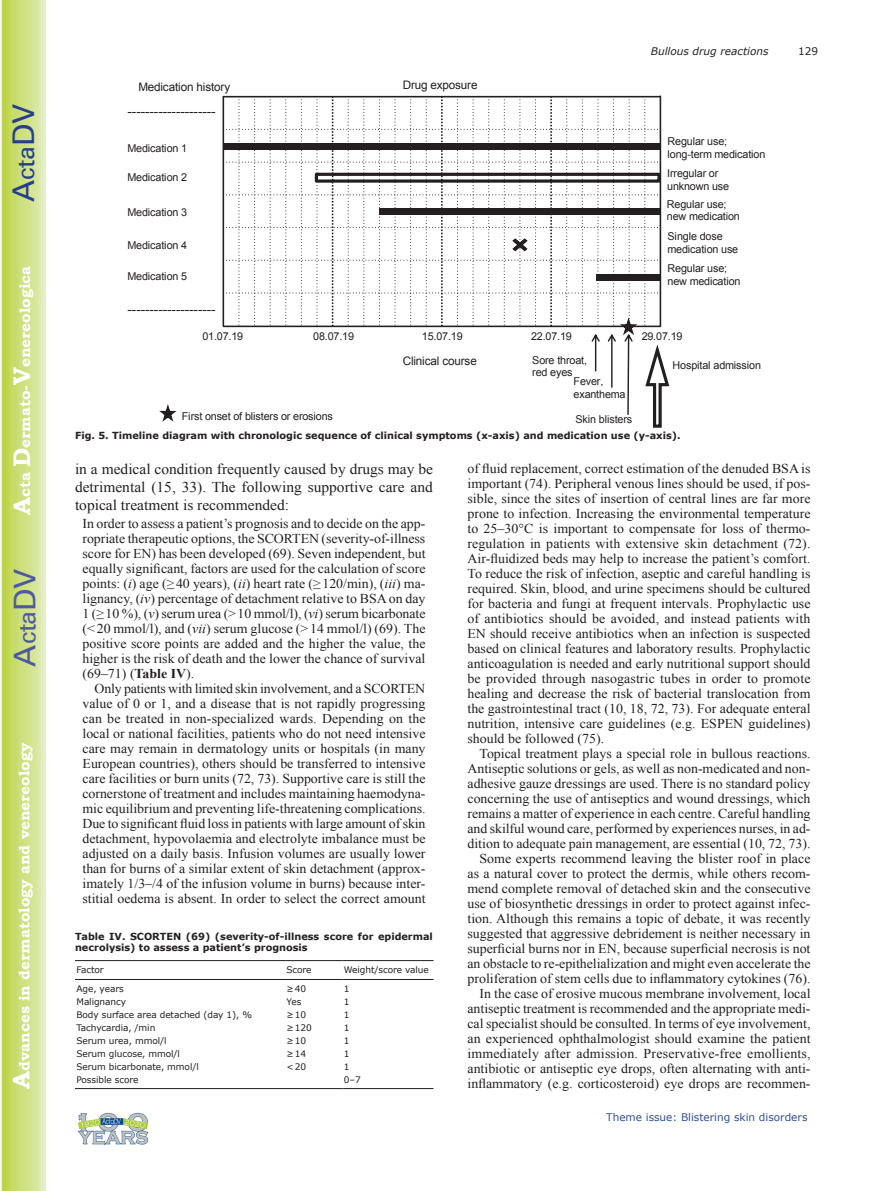
<style>
.page{position:relative;width:893px;height:1191px;background:#fff}
.page>*{position:absolute;margin:0;border:0;box-sizing:border-box;transform-origin:0 0}
.t1{font:30px "Univers";color:#4d5a9e}
.t2{font:30px "Univers";color:#253f8e}
.t3{font:15px/17.9px "Times New Roman";color:#231f20;text-align:justify}
.t4{font:700 15px "Bookman Old Style";color:#fff}
.t5{font:13.5px/15px "Times New Roman";color:#231f20;text-align:justify}
.t6{font:13.5px "Arial";color:#231f20}
.t7{font:11.7px "Arial";letter-spacing:-.01em;color:#231f20}
.t8{font:10.8px/12.6px "Arial";letter-spacing:-.015em;color:#231f20}
.t9{font:10.5px "Verdana";color:#324f95}
.t10{font:italic 10.5px "Verdana";color:#231f20}
.t11{font:10.5px "Verdana";color:#231f20}
.t12{font:700 9.75px/11.7px "Verdana";color:#231f20}
.t13{font:9px "Verdana";letter-spacing:-.01em;color:#231f20}
.s1{font-size:24px}
.s2{font-style:italic}
.s3{font-weight:700}
</style>
<div class="page">
<svg style="left:1px;top:0;width:45px;height:1191px;background:#cfe084"></svg>
<img style="left:78px;top:1113px;width:70px;height:31px">
<svg style="left:159px;top:404px;width:18px;height:18px"></svg>
<svg style="left:223px;top:96px;width:447px;height:332px"></svg>
<hr style="left:75px;top:1088px;width:210px;height:1px;background:#231f20">
<hr style="left:285px;top:1088px;width:57px;height:1px;background:#231f20">
<hr style="left:342px;top:1088px;width:92px;height:1px;background:#231f20">
<hr style="left:75px;top:960px;width:210px;height:1px;background:#231f20">
<hr style="left:285px;top:960px;width:57px;height:1px;background:#231f20">
<hr style="left:342px;top:960px;width:92px;height:1px;background:#231f20">
<hr style="left:75px;top:979px;width:210px;height:1px;background:#231f20">
<hr style="left:285px;top:979px;width:57px;height:1px;background:#231f20">
<hr style="left:342px;top:979px;width:92px;height:1px;background:#231f20">
<h1 class="t2" style="left:6px;top:202px;width:100px;rotate:-90deg">A<span class="s1">cta</span>DV</h1>
<p class="t4" style="left:16px;top:515px;width:251px;rotate:-90deg"><span class="s1">A</span>cta <span class="s1">D</span>ermato-<span class="s1">V</span>enereologica</p>
<h1 class="t1" style="left:7px;top:666px;width:100px;rotate:-90deg">A<span class="s1">cta</span>DV</h1>
<p class="t4" style="left:15px;top:1088px;width:347px;rotate:-90deg"><span class="s1">A</span>dvances in dermatology and venereology</p>
<p class="t7" style="left:138px;top:79px;width:93px">Medication history</p>
<p class="t6" style="left:128px;top:102px;width:90px">--------------------</p>
<p class="t8" style="left:128px;top:142px;width:61px">Medication 1</p>
<p class="t8" style="left:128px;top:171px;width:61px">Medication 2</p>
<p class="t8" style="left:128px;top:205px;width:61px">Medication 3</p>
<p class="t8" style="left:128px;top:239px;width:61px">Medication 4</p>
<p class="t7" style="left:403px;top:78px;width:76px">Drug exposure</p>
<p class="t10" style="left:651px;top:44px;width:119px">Bullous drug reactions</p>
<p class="t11" style="left:798px;top:44px;width:22px">129</p>
<p class="t8" style="left:668px;top:135px;width:99px">Regular use; long-term medication</p>
<p class="t8" style="left:667px;top:167px;width:63px">Irregular or unknown use</p>
<p class="t8" style="left:667px;top:197px;width:74px">Regular use; new medication</p>
<p class="t8" style="left:668px;top:230px;width:72px">Single dose medication use</p>
<p class="t8" style="left:128px;top:270px;width:61px">Medication 5</p>
<p class="t8" style="left:668px;top:262px;width:74px">Regular use; new medication</p>
<p class="t6" style="left:128px;top:300px;width:90px">--------------------</p>
<p class="t8" style="left:202px;top:330px;width:42px">01.07.19</p>
<p class="t8" style="left:313px;top:330px;width:42px">08.07.19</p>
<p class="t8" style="left:422px;top:330px;width:42px">15.07.19</p>
<p class="t8" style="left:531px;top:330px;width:42px">22.07.19</p>
<p class="t8" style="left:642px;top:330px;width:42px">29.07.19</p>
<p class="t8" style="left:182px;top:409px;width:153px">First onset of blisters or erosions</p>
<p class="t7" style="left:403px;top:353px;width:76px">Clinical course</p>
<p class="t8" style="left:532px;top:353px;width:56px">Sore throat, red eyes</p>
<p class="t8" style="left:574px;top:375px;width:53px">Fever, exanthema</p>
<p class="t8" style="left:575px;top:413px;width:58px">Skin blisters</p>
<p class="t8" style="left:673px;top:359px;width:90px">Hospital admission</p>
<p class="t12" style="left:75px;top:430px;width:607px">Fig. 5. Timeline diagram with chronologic sequence of clinical symptoms (x-axis) and medication use (y-axis).</p>
<p class="t3" style="left:75px;top:460px;width:360px">in a medical condition frequently caused by drugs may be detrimental (15, 33). The following supportive care and topical treatment is recommended:</p>
<p class="t5" style="left:82px;top:515px;width:345px">In order to assess a patient’s prognosis and to decide on the app&shy;ropriate therapeutic options, the SCORTEN (severity-of-illness score for EN) has been developed (69). Seven independent, but equally significant, factors are used for the calculation of score points: (<span class="s2">i</span>) age (≥40 years), (<span class="s2">ii</span>) heart rate (≥120/min), (<span class="s2">iii</span>) ma&shy;lignancy, (<span class="s2">iv</span>) percentage of detachment relative to BSA on day 1 (≥10 %), (<span class="s2">v</span>) serum urea (&gt;10 mmol/l), (<span class="s2">vi</span>) serum bicarbonate (&lt;20 mmol/l), and (<span class="s2">vii</span>) serum glucose (&gt;14 mmol/l) (69). The positive score points are added and the higher the value, the higher is the risk of death and the lower the chance of survival (69–71) (<span class="s3">Table IV</span>).</p>
<p class="t5" style="left:82px;top:680px;width:345px;text-indent:12px">Only patients with limited skin involvement, and a SCORTEN value of 0 or 1, and a disease that is not rapidly progressing can be treated in non-specialized wards. Depending on the local or national facilities, patients who do not need intensive care may remain in dermatology units or hospitals (in many European countries), others should be transferred to intensive care facilities or burn units (72, 73). Supportive care is still the cornerstone of treatment and includes maintaining haemodyna&shy;mic equilibrium and preventing life-threatening complications.<br>Due to significant fluid loss in patients with large amount of skin detachment, hypovolaemia and electrolyte imbalance must be adjusted on a daily basis. Infusion volumes are usually lower than for burns of a similar extent of skin detachment (approx&shy;imately 1/3–/4 of the infusion volume in burns) because inter&shy;stitial oedema is absent. In order to select the correct amount</p>
<p class="t12" style="left:75px;top:930px;width:359px">Table IV. SCORTEN (69) (severity-of-illness score for epidermal necrolysis) to assess a patient’s prognosis</p>
<p class="t13" style="left:76px;top:964px;width:29px">Factor</p>
<p class="t13" style="left:286px;top:964px;width:27px">Score</p>
<p class="t13" style="left:344px;top:964px;width:86px">Weight/score value</p>
<p class="t13" style="left:76px;top:983px;width:49px">Age, years</p>
<p class="t13" style="left:286px;top:983px;width:21px">≥40</p>
<p class="t13" style="left:344px;top:983px;width:7px">1</p>
<p class="t13" style="left:76px;top:996px;width:51px">Malignancy</p>
<p class="t13" style="left:286px;top:996px;width:16px">Yes</p>
<p class="t13" style="left:344px;top:996px;width:7px">1</p>
<p class="t13" style="left:76px;top:1009px;width:177px">Body surface area detached (day 1), %</p>
<p class="t13" style="left:286px;top:1009px;width:21px">≥10</p>
<p class="t13" style="left:344px;top:1009px;width:7px">1</p>
<p class="t13" style="left:76px;top:1022px;width:80px">Tachycardia, /min</p>
<p class="t13" style="left:286px;top:1022px;width:27px">≥120</p>
<p class="t13" style="left:344px;top:1022px;width:7px">1</p>
<p class="t13" style="left:76px;top:1035px;width:92px">Serum urea, mmol/l</p>
<p class="t13" style="left:286px;top:1035px;width:21px">≥10</p>
<p class="t13" style="left:344px;top:1035px;width:7px">1</p>
<p class="t13" style="left:76px;top:1047px;width:105px">Serum glucose, mmol/l</p>
<p class="t13" style="left:286px;top:1047px;width:21px">≥14</p>
<p class="t13" style="left:344px;top:1047px;width:7px">1</p>
<p class="t13" style="left:76px;top:1060px;width:124px">Serum bicarbonate, mmol/l</p>
<p class="t13" style="left:286px;top:1060px;width:21px">&lt;20</p>
<p class="t13" style="left:344px;top:1060px;width:7px">1</p>
<p class="t13" style="left:76px;top:1073px;width:63px">Possible score</p>
<p class="t13" style="left:344px;top:1073px;width:18px">0–7</p>
<p class="t5" style="left:467px;top:461px;width:345px">of fluid replacement, correct estimation of the denuded BSA is important (74). Peripheral venous lines should be used, if pos&shy;sible, since the sites of insertion of central lines are far more prone to infection. Increasing the environmental temperature to 25–30°C is important to compensate for loss of thermo&shy;regulation in patients with extensive skin detachment (72).<br>Air-fluidized beds may help to increase the patient’s comfort.<br>To reduce the risk of infection, aseptic and careful handling is required. Skin, blood, and urine specimens should be cultured for bacteria and fungi at frequent intervals. Prophylactic use of antibiotics should be avoided, and instead patients with EN should receive antibiotics when an infection is suspected based on clinical features and laboratory results. Prophylactic anticoagulation is needed and early nutritional support should be provided through nasogastric tubes in order to promote healing and decrease the risk of bacterial translocation from the gastrointestinal tract (10, 18, 72, 73). For adequate enteral nutrition, intensive care guidelines (e.g. ESPEN guidelines) should be followed (75).</p>
<p class="t5" style="left:467px;top:746px;width:345px;text-align:right">Topical treatment plays a special role in bullous reactions.<br>Antiseptic solutions or gels, as well as non-medicated and non&shy;adhesive gauze dressings are used. There is no standard policy concerning the use of antiseptics and wound dressings, which remains a matter of experience in each centre. Careful handling and skilful wound care, performed by experiences nurses, in ad&shy;dition to adequate pain management, are essential (10, 72, 73).<br>Some experts recommend leaving the blister roof in place as a natural cover to protect the dermis, while others recom&shy;mend complete removal of detached skin and the consecutive use of biosynthetic dressings in order to protect against infec&shy;tion. Although this remains a topic of debate, it was recently suggested that aggressive debridement is neither necessary in superficial burns nor in EN, because superficial necrosis is not an obstacle to re-epithelialization and might even accelerate the proliferation of stem cells due to inflammatory cytokines (76).<br>In the case of erosive mucous membrane involvement, local antiseptic treatment is recommended and the appropriate medi&shy;cal specialist should be consulted. In terms of eye involvement, an experienced ophthalmologist should examine the patient immediately after admission. Preservative-free emollients, antibiotic or antiseptic eye drops, often alternating with anti&shy;inflammatory (e.g. corticosteroid) eye drops are recommen-</p>
<p class="t9" style="left:606px;top:1110px;width:203px">Theme issue: Blistering skin disorders</p>
</div>
